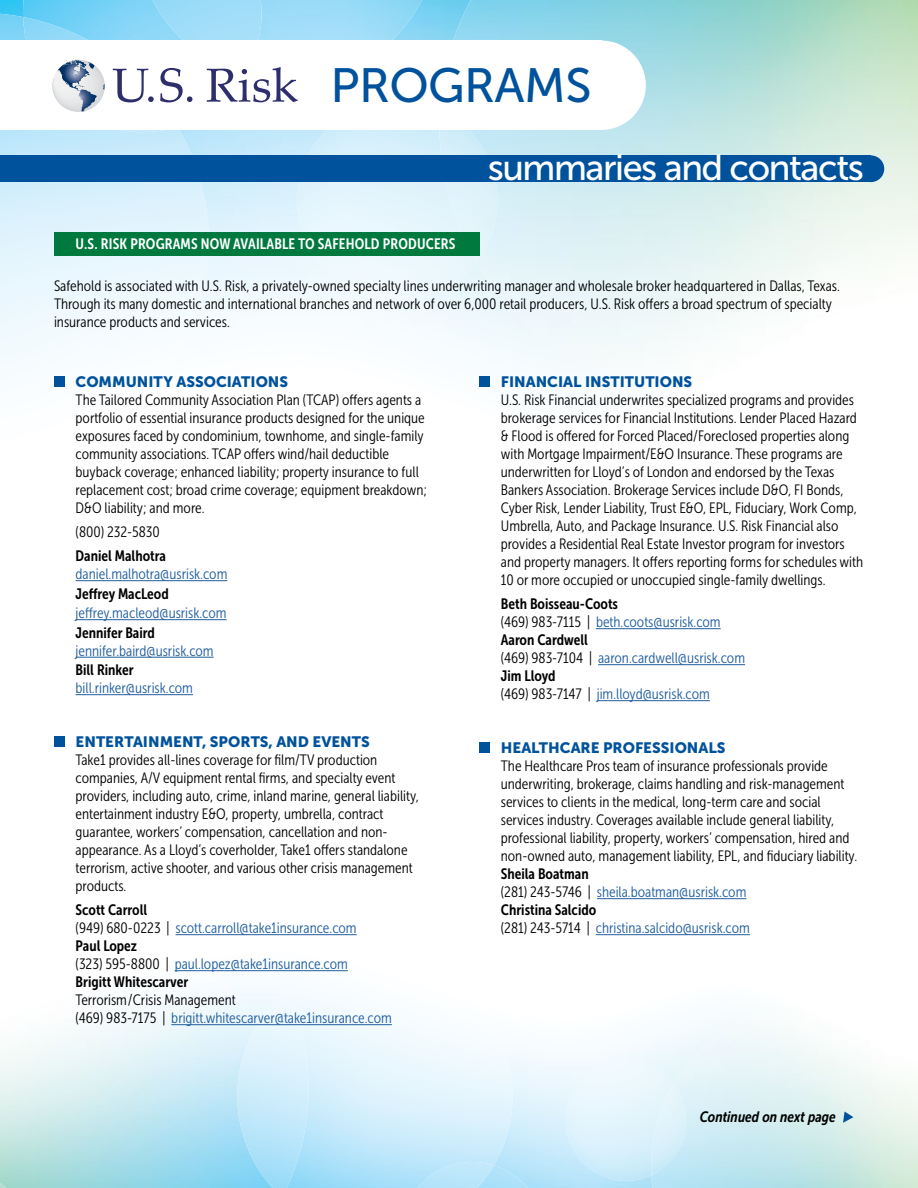
<style>
.page{position:relative;width:918px;height:1188px;background:#fff}
.page>*{position:absolute;margin:0;border:0;box-sizing:border-box;transform-origin:0 0}
.t1{font:48px "Museo Sans 500";letter-spacing:-.01em;color:#00529c}
.t2{font:36px "Museo Sans 500";letter-spacing:-.04em;color:#fff}
.t3{font:15px/18px "Museo Sans Cond 300";color:#000}
.t4{font:15px "Museo Sans Cond 300";color:#215e9e}
.t5{font:15px "Museo Sans Cond 700";color:#000}
.t6{font:15px "Museo Sans 900";color:#00529c}
.t7{font:15px "Museo Sans Cond 700";letter-spacing:.01em;color:#fff}
.t8{font:italic 15px "Museo Sans Cond 700";color:#000}
.s1{color:#000}
.s2{color:#215e9e}
</style>
<div class="page">
<img style="left:0;top:0;width:440px;height:40px">
<img style="left:75px;top:580px;width:671px;height:86px">
<img style="left:440px;top:0;width:478px;height:367px">
<img style="left:439px;top:130px;width:58px;height:132px">
<img style="left:23px;top:0;width:129px;height:17px">
<img style="left:23px;top:17px;width:155px;height:115px">
<img style="left:262px;top:0;width:160px;height:40px">
<img style="left:152px;top:0;width:110px;height:40px">
<img style="left:288px;top:898px;width:462px;height:147px">
<img style="left:287px;top:958px;width:226px;height:230px">
<img style="left:237px;top:990px;width:72px;height:198px">
<img style="left:651px;top:1004px;width:267px;height:184px">
<img style="left:566px;top:1061px;width:107px;height:120px">
<img style="left:651px;top:1084px;width:35px;height:91px">
<img style="left:494px;top:1165px;width:34px;height:23px">
<img style="left:417px;top:1162px;width:77px;height:26px">
<svg style="left:0;top:1183px;width:6px;height:5px"></svg>
<div style="left:54px;top:232px;width:425px;height:24px;background:#00793f"></div>
<hr style="left:76px;top:580px;width:151px;height:1px;background:#215e9e">
<hr style="left:76px;top:619px;width:151px;height:1px;background:#215e9e">
<hr style="left:76px;top:657px;width:138px;height:1px;background:#215e9e">
<hr style="left:76px;top:694px;width:117px;height:1px;background:#215e9e">
<hr style="left:176px;top:934px;width:181px;height:1px;background:#215e9e">
<hr style="left:175px;top:970px;width:173px;height:1px;background:#215e9e">
<hr style="left:171px;top:1024px;width:221px;height:1px;background:#215e9e">
<div style="left:54px;top:376px;width:11px;height:11px;background:#00529c"></div>
<div style="left:54px;top:736px;width:11px;height:11px;background:#00529c"></div>
<hr style="left:596px;top:628px;width:125px;height:1px;background:#215e9e">
<hr style="left:598px;top:664px;width:147px;height:1px;background:#215e9e">
<hr style="left:597px;top:700px;width:113px;height:1px;background:#215e9e">
<hr style="left:597px;top:898px;width:149px;height:1px;background:#215e9e">
<hr style="left:596px;top:934px;width:154px;height:1px;background:#215e9e">
<div style="left:479px;top:376px;width:11px;height:11px;background:#00529c"></div>
<div style="left:479px;top:742px;width:11px;height:11px;background:#00529c"></div>
<div style="left:556px;top:40px;width:90px;height:90px;background:#fff;border-radius:50%"></div>
<div style="left:0;top:40px;width:601px;height:90px;background:#fff"></div>
<svg style="left:113px;top:69px;width:41px;height:33px"></svg>
<svg style="left:160px;top:68px;width:32px;height:34px"></svg>
<svg style="left:207px;top:67px;width:91px;height:35px"></svg>
<svg style="left:52px;top:60px;width:53px;height:52px;background:#bbc4cf"></svg>
<svg style="left:103px;top:84px;width:2px;height:6px"></svg>
<svg style="left:77px;top:85px;width:8px;height:3px"></svg>
<svg style="left:60px;top:60px;width:35px;height:15px"></svg>
<svg style="left:843px;top:1112px;width:10px;height:11px"></svg>
<div style="left:0;top:155px;width:871px;height:27px;background:#00529c"></div>
<div style="left:858px;top:155px;width:26px;height:27px;background:#00529c;border-radius:50%"></div>
<h1 class="t1" style="left:330px;top:59px;width:263px">PROGRAMS</h1>
<h2 class="t2" style="left:488px;top:148px;width:378px">summaries and contacts</h2>
<p class="t7" style="left:76px;top:236px;width:381px">U.S. RISK PROGRAMS NOW AVAILABLE TO SAFEHOLD PRODUCERS</p>
<p class="t3" style="left:54px;top:277px;width:787px">Safehold is associated with U.S. Risk, a privately-owned specialty lines underwriting manager and wholesale broker headquartered in Dallas, Texas.<br>Through its many domestic and international branches and network of over 6,000 retail producers, U.S. Risk offers a broad spectrum of specialty insurance products and services.</p>
<p class="t6" style="left:76px;top:373px;width:214px">COMMUNITY ASSOCIATIONS</p>
<p class="t3" style="left:76px;top:391px;width:353px">The Tailored Community Association Plan (TCAP) offers agents a portfolio of essential insurance products designed for the unique exposures faced by condominium, townhome, and single-family community associations. TCAP offers wind/hail deductible buyback coverage; enhanced liability; property insurance to full replacement cost; broad crime coverage; equipment breakdown; D&amp;O liability; and more.</p>
<p class="t3" style="left:76px;top:523px;width:86px">(800) 232-5830</p>
<p class="t5" style="left:76px;top:548px;width:92px">Daniel Malhotra</p>
<p class="t4" style="left:76px;top:566px;width:153px">daniel.malhotra@usrisk.com</p>
<p class="t5" style="left:76px;top:585px;width:95px">Jeffrey MacLeod</p>
<p class="t4" style="left:76px;top:605px;width:153px">jeffrey.macleod@usrisk.com</p>
<p class="t5" style="left:76px;top:624px;width:81px">Jennifer Baird</p>
<p class="t4" style="left:76px;top:642px;width:140px">jennifer.baird@usrisk.com</p>
<p class="t5" style="left:76px;top:662px;width:60px">Bill Rinker</p>
<p class="t4" style="left:76px;top:680px;width:119px">bill.rinker@usrisk.com</p>
<p class="t6" style="left:76px;top:733px;width:296px">ENTERTAINMENT, SPORTS, AND EVENTS</p>
<p class="t3" style="left:76px;top:751px;width:345px">Take1 provides all-lines coverage for film/TV production companies, A/V equipment rental firms, and specialty event providers, including auto, crime, inland marine, general liability, entertainment industry E&amp;O, property, umbrella, contract guarantee, workers’ compensation, cancellation and non&shy;appearance. As a Lloyd’s coverholder, Take1 offers standalone terrorism, active shooter, and various other crisis management products.</p>
<p class="t5" style="left:76px;top:902px;width:73px">Scott Carroll</p>
<p class="t4" style="left:76px;top:920px;width:283px"><span class="s1">(949) 680-0223 |</span> scott.carroll@take1insurance.com</p>
<p class="t5" style="left:76px;top:938px;width:63px">Paul Lopez</p>
<p class="t4" style="left:76px;top:956px;width:274px"><span class="s1">(323) 595-8800 |</span> paul.lopez@take1insurance.com</p>
<p class="t5" style="left:76px;top:974px;width:114px">Brigitt Whitescarver</p>
<p class="t3" style="left:76px;top:991px;width:318px">Terrorism/Crisis Management<br>(469) 983-7175 | <span class="s2">brigitt.whitescarver@take1insurance.com</span></p>
<p class="t6" style="left:501px;top:373px;width:193px">FINANCIAL INSTITUTIONS</p>
<p class="t3" style="left:501px;top:391px;width:364px">U.S. Risk Financial underwrites specialized programs and provides brokerage services for Financial Institutions. Lender Placed Hazard &amp; Flood is offered for Forced Placed/Foreclosed properties along with Mortgage Impairment/E&amp;O Insurance. These programs are underwritten for Lloyd’s of London and endorsed by the Texas Bankers Association. Brokerage Services include D&amp;O, FI Bonds, Cyber Risk, Lender Liability, Trust E&amp;O, EPL, Fiduciary, Work Comp, Umbrella, Auto, and Package Insurance. U.S. Risk Financial also provides a Residential Real Estate Investor program for investors and property managers. It offers reporting forms for schedules with 10 or more occupied or unoccupied single-family dwellings.</p>
<p class="t5" style="left:501px;top:596px;width:119px">Beth Boisseau-Coots</p>
<p class="t4" style="left:501px;top:614px;width:221px"><span class="s1">(469) 983-7115 |</span> beth.coots@usrisk.com</p>
<p class="t5" style="left:501px;top:632px;width:88px">Aaron Cardwell</p>
<p class="t4" style="left:501px;top:650px;width:246px"><span class="s1">(469) 983-7104 |</span> aaron.cardwell@usrisk.com</p>
<p class="t5" style="left:501px;top:668px;width:56px">Jim Lloyd</p>
<p class="t4" style="left:501px;top:686px;width:211px"><span class="s1">(469) 983-7147 |</span> jim.lloyd@usrisk.com</p>
<p class="t6" style="left:501px;top:739px;width:226px">HEALTHCARE PROFESSIONALS</p>
<p class="t3" style="left:501px;top:757px;width:358px">The Healthcare Pros team of insurance professionals provide underwriting, brokerage, claims handling and risk-management services to clients in the medical, long-term care and social services industry. Coverages available include general liability, professional liability, property, workers’ compensation, hired and non-owned auto, management liability, EPL, and fiduciary liability.</p>
<p class="t5" style="left:501px;top:866px;width:89px">Sheila Boatman</p>
<p class="t4" style="left:501px;top:884px;width:247px"><span class="s1">(281) 243-5746 |</span> sheila.boatman@usrisk.com</p>
<p class="t5" style="left:501px;top:902px;width:97px">Christina Salcido</p>
<p class="t4" style="left:501px;top:920px;width:251px"><span class="s1">(281) 243-5714 |</span> christina.salcido@usrisk.com</p>
<p class="t8" style="left:700px;top:1109px;width:138px">Continued on next page</p>
</div>
